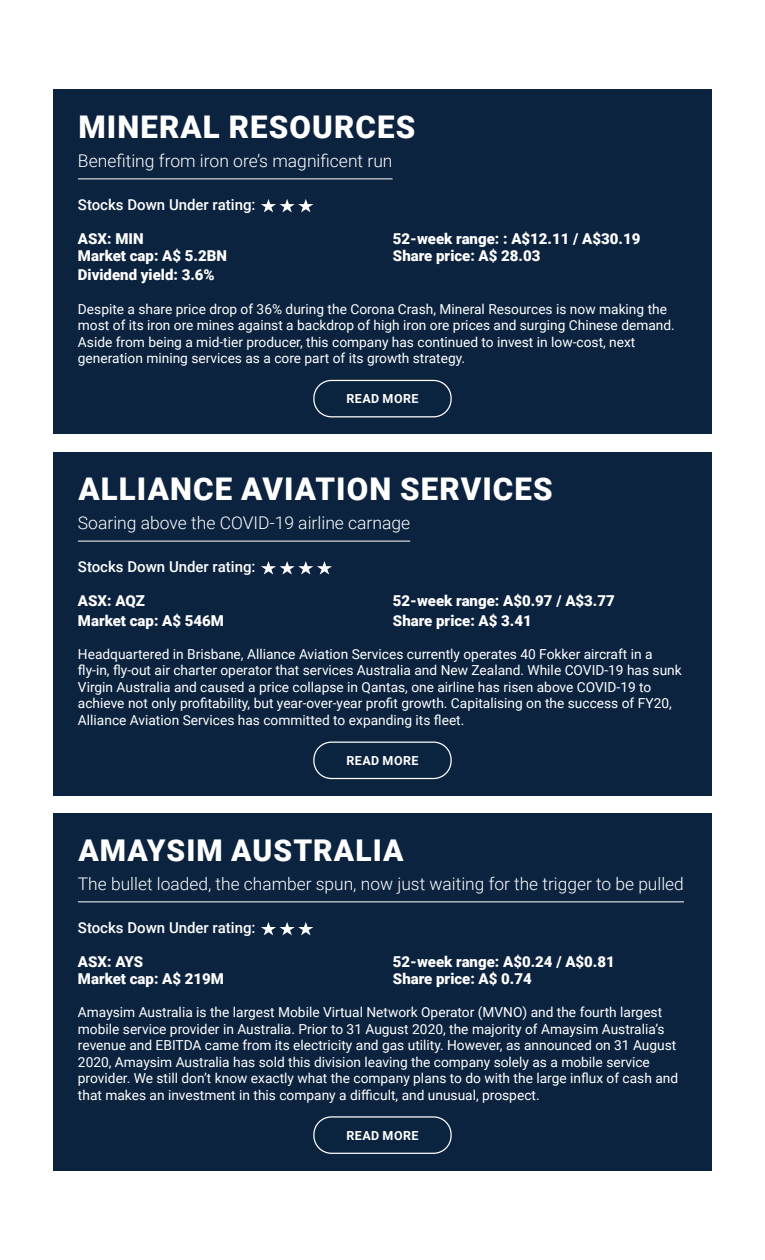
<style>
.page{position:relative;width:765px;height:1260px;background:#fff}
.page>*{position:absolute;margin:0;border:0;box-sizing:border-box;transform-origin:0 0}
.t1{font:900 31.25px "Roboto";letter-spacing:.035em;color:#fff}
.t2{font:900 30px "Roboto";letter-spacing:.035em;color:#fff}
.t3{font:300 17.5px "Roboto";color:#fff}
.t4{font:300 17.38px "Roboto";color:#fff}
.t5{font:900 15px "Roboto";color:#fff}
.t6{font:500 15px "Roboto";color:#fff}
.t7{font:13.75px/16.5px "Roboto";color:#fff}
.t8{font:700 12.5px "Roboto";letter-spacing:.035em;color:#fff}
</style>
<div class="page">
<div style="left:53px;top:90px;width:659px;height:344px;background:#0c233f"></div>
<hr style="left:78px;top:179px;width:315px;height:1px;background:#fff">
<svg style="left:261px;top:199px;width:52px;height:13px"></svg>
<div style="left:313px;top:380px;width:139px;height:37px;border:1px solid #fff;border-radius:18px"></div>
<div style="left:53px;top:452px;width:659px;height:344px;background:#0c233f"></div>
<hr style="left:78px;top:541px;width:332px;height:1px;background:#fff">
<svg style="left:261px;top:561px;width:71px;height:14px"></svg>
<div style="left:313px;top:742px;width:139px;height:37px;border:1px solid #fff;border-radius:18px"></div>
<div style="left:53px;top:813px;width:659px;height:357px;background:#0c233f"></div>
<hr style="left:78px;top:902px;width:606px;height:1px;background:#fff">
<svg style="left:261px;top:922px;width:52px;height:13px"></svg>
<div style="left:313px;top:1116px;width:139px;height:38px;border:1px solid #fff;border-radius:18px"></div>
<h1 class="t1" style="left:79px;top:105px;width:338px">MINERAL RESOURCES</h1>
<p class="t3" style="left:78px;top:148px;width:316px">Benefiting from iron ore’s magnificent run</p>
<p class="t6" style="left:78px;top:194px;width:179px">Stocks Down Under rating:</p>
<p class="t5" style="left:78px;top:228px;width:67px">ASX: MIN</p>
<p class="t5" style="left:393px;top:228px;width:249px">52-week range: : A$12.11 / A$30.19</p>
<p class="t5" style="left:78px;top:245px;width:151px">Market cap: A$ 5.2BN</p>
<p class="t5" style="left:393px;top:245px;width:149px">Share price: A$ 28.03</p>
<p class="t5" style="left:78px;top:264px;width:138px">Dividend yield: 3.6%</p>
<p class="t7" style="left:78px;top:300px;width:598px">Despite a share price drop of 36% during the Corona Crash, Mineral Resources is now making the most of its iron ore mines against a backdrop of high iron ore prices and surging Chinese demand.<br>Aside from being a mid-tier producer, this company has continued to invest in low-cost, next generation mining services as a core part of its growth strategy.</p>
<p class="t8" style="left:346px;top:390px;width:74px">READ MORE</p>
<h1 class="t1" style="left:79px;top:467px;width:476px">ALLIANCE AVIATION SERVICES</h1>
<p class="t3" style="left:78px;top:511px;width:334px">Soaring above the COVID-19 airline carnage</p>
<p class="t6" style="left:78px;top:556px;width:179px">Stocks Down Under rating:</p>
<p class="t5" style="left:78px;top:590px;width:68px">ASX: AQZ</p>
<p class="t5" style="left:393px;top:590px;width:223px">52-week range: A$0.97 / A$3.77</p>
<p class="t5" style="left:78px;top:610px;width:148px">Market cap: A$ 546M</p>
<p class="t5" style="left:393px;top:610px;width:140px">Share price: A$ 3.41</p>
<p class="t7" style="left:78px;top:645px;width:605px">Headquartered in Brisbane, Alliance Aviation Services currently operates 40 Fokker aircraft in a fly-in, fly-out air charter operator that services Australia and New Zealand. While COVID-19 has sunk Virgin Australia and caused a price collapse in Qantas, one airline has risen above COVID-19 to achieve not only profitability, but year-over-year profit growth. Capitalising on the success of FY20, Alliance Aviation Services has committed to expanding its fleet.</p>
<p class="t8" style="left:346px;top:752px;width:74px">READ MORE</p>
<h2 class="t2" style="left:78px;top:829px;width:327px">AMAYSIM AUSTRALIA</h2>
<p class="t4" style="left:78px;top:871px;width:608px">The bullet loaded, the chamber spun, now just waiting for the trigger to be pulled</p>
<p class="t6" style="left:78px;top:917px;width:179px">Stocks Down Under rating:</p>
<p class="t5" style="left:78px;top:951px;width:67px">ASX: AYS</p>
<p class="t5" style="left:393px;top:951px;width:223px">52-week range: A$0.24 / A$0.81</p>
<p class="t5" style="left:78px;top:968px;width:148px">Market cap: A$ 219M</p>
<p class="t5" style="left:393px;top:968px;width:140px">Share price: A$ 0.74</p>
<p class="t7" style="left:78px;top:1004px;width:602px">Amaysim Australia is the largest Mobile Virtual Network Operator (MVNO) and the fourth largest mobile service provider in Australia. Prior to 31 August 2020, the majority of Amaysim Australia’s revenue and EBITDA came from its electricity and gas utility. However, as announced on 31 August 2020, Amaysim Australia has sold this division leaving the company solely as a mobile service provider. We still don’t know exactly what the company plans to do with the large influx of cash and that makes an investment in this company a difficult, and unusual, prospect.</p>
<p class="t8" style="left:346px;top:1127px;width:74px">READ MORE</p>
</div>
